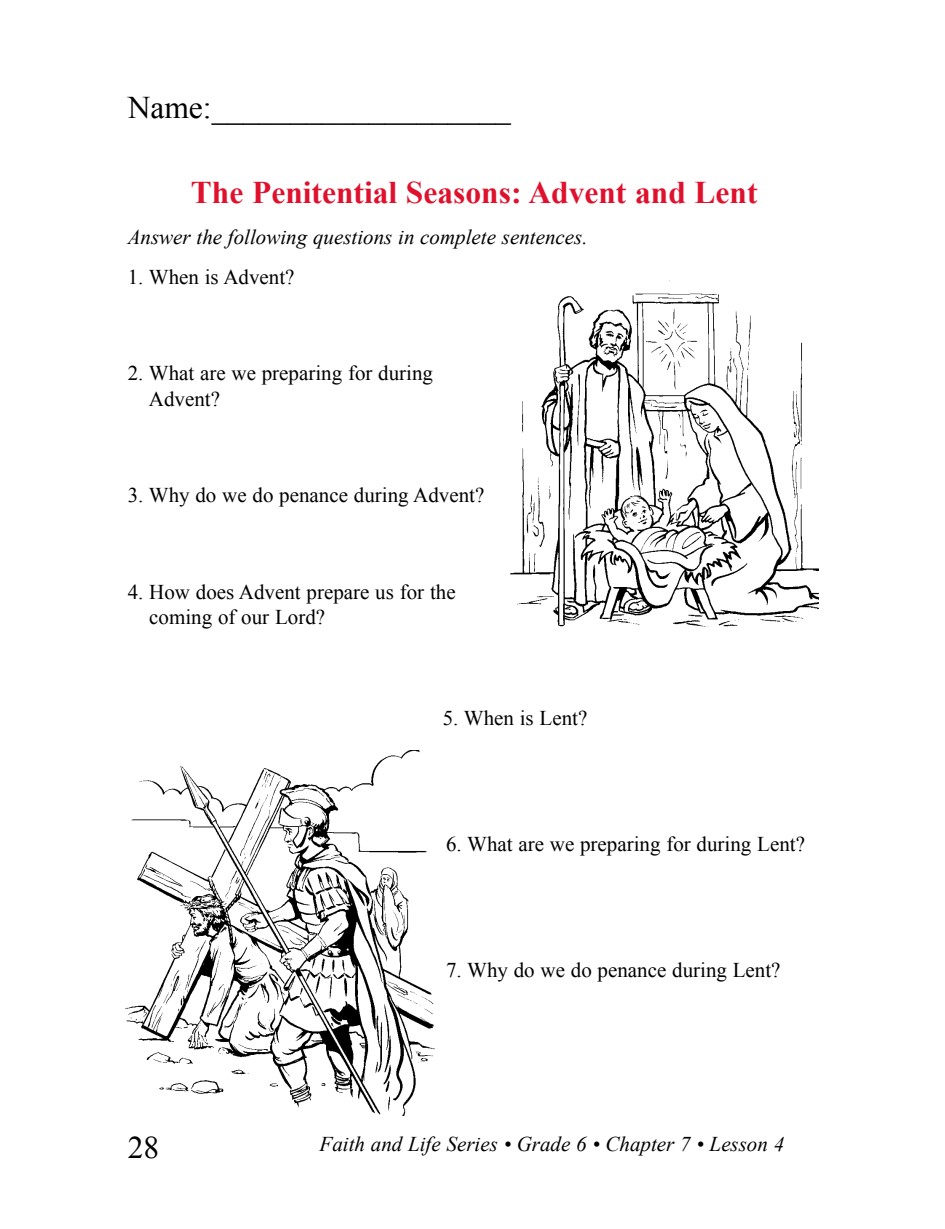
<style>
.page{position:relative;width:945px;height:1229px;background:#fff}
.page>*{position:absolute;margin:0;border:0;box-sizing:border-box;transform-origin:0 0}
.t1{font:700 31.5px "Times New Roman";color:#df112d}
.t2{font:31.5px "Times New Roman";color:#000}
.t3{font:21px/25.2px "Times New Roman";color:#000}
.t4{font:italic 21px "Times New Roman";color:#000}
</style>
<div class="page">
<img style="left:126px;top:750px;width:308px;height:365px">
<img style="left:511px;top:280px;width:308px;height:347px">
<h1 class="t2" style="left:128px;top:86px;width:385px">Name:___________________</h1>
<h1 class="t1" style="left:191px;top:171px;width:568px">The Penitential Seasons: Advent and Lent</h1>
<p class="t4" style="left:128px;top:223px;width:461px">Answer the following questions in complete sentences.</p>
<p class="t3" style="left:128px;top:264px;width:168px">1. When is Advent?</p>
<p class="t3" style="left:149px;top:360px;width:286px;text-indent:-21px">2. What are we preparing for during<br>Advent?</p>
<p class="t3" style="left:128px;top:482px;width:358px">3. Why do we do penance during Advent?</p>
<p class="t3" style="left:149px;top:579px;width:308px;text-indent:-22px">4. How does Advent prepare us for the coming of our Lord?</p>
<p class="t3" style="left:443px;top:705px;width:146px">5. When is Lent?</p>
<p class="t3" style="left:446px;top:831px;width:360px">6. What are we preparing for during Lent?</p>
<p class="t3" style="left:446px;top:957px;width:336px">7. Why do we do penance during Lent?</p>
<h1 class="t2" style="left:128px;top:1126px;width:33px">28</h1>
<p class="t4" style="left:320px;top:1129px;width:466px">Faith and Life Series • Grade 6 • Chapter 7 • Lesson 4</p>
</div>
